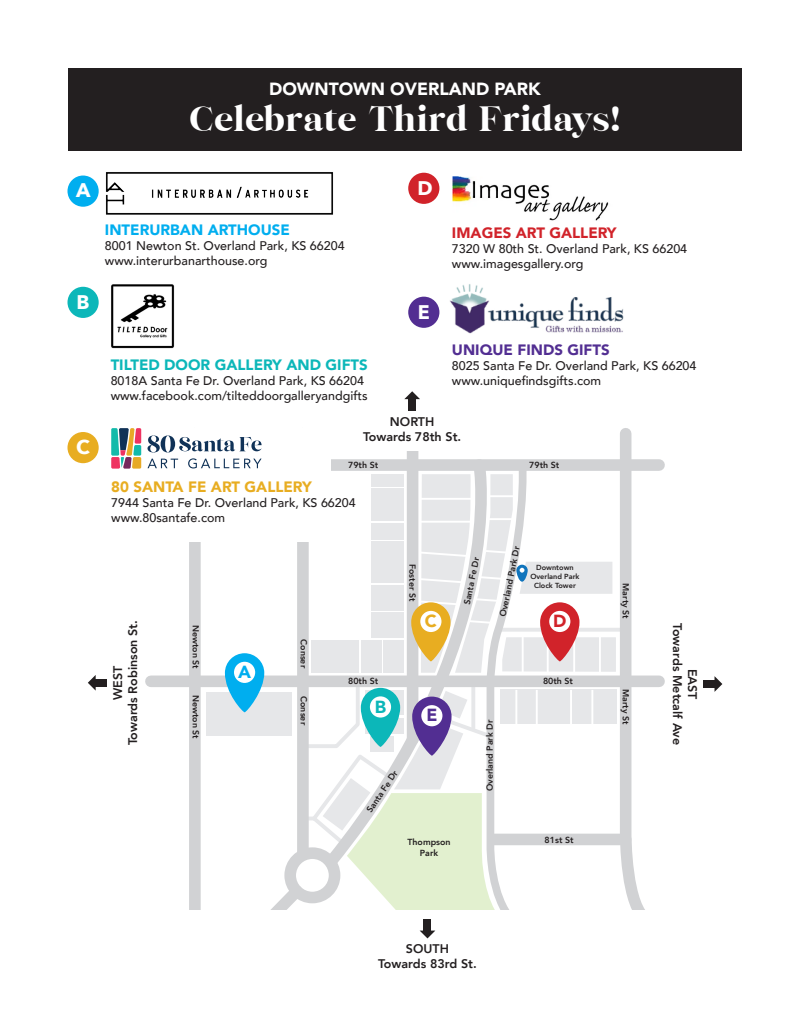
<style>
.page{position:relative;width:810px;height:1035px;background:#fff}
.page>*{position:absolute;margin:0;border:0;box-sizing:border-box;transform-origin:0 0}
.t1{font:37.5px "Poseidon Serif";letter-spacing:-.01em;color:#fff}
.t2{font:700 19.75px "Avenir Next";color:#fff}
.t3{font:900 17.5px "Avenir LT Std";color:#fff}
.t4{font:900 17.5px "Avenir";color:#e8ad21}
.t5{font:900 17.5px "Avenir";color:#d1232a}
.t6{font:900 17.5px "Avenir";color:#0cb7b9}
.t7{font:900 17.5px "Avenir";color:#00aeef}
.t8{font:900 17.5px "Avenir";color:#522e92}
.t9{font:900 15px "Avenir";color:#0cb7b9}
.t10{font:900 15px "Avenir";color:#e8ad21}
.t11{font:900 15px "Avenir";color:#00aeef}
.t12{font:900 15px "Avenir";color:#d1232a}
.t13{font:900 15px "Avenir";color:#522e92}
.t14{font:500 12.5px "Avenir";color:#231f20}
.t15{font:800 12.5px "Avenir";color:#231f20}
.t16{font:800 8.88px/10.6px "Avenir";color:#231f20;text-align:center}
.t17{font:800 7.38px/8.9px "Avenir";color:#231f20;text-align:center}
</style>
<div class="page">
<div style="left:703px;top:680px;width:12px;height:8px;background:#231f20"></div>
<svg style="left:715px;top:676px;width:7px;height:16px"></svg>
<div style="left:424px;top:919px;width:7px;height:12px;background:#231f20"></div>
<svg style="left:420px;top:931px;width:15px;height:7px"></svg>
<div style="left:96px;top:679px;width:11px;height:7px;background:#231f20"></div>
<svg style="left:88px;top:675px;width:8px;height:16px"></svg>
<div style="left:409px;top:399px;width:7px;height:12px;background:#231f20"></div>
<svg style="left:404px;top:391px;width:16px;height:8px"></svg>
<div style="left:68px;top:68px;width:674px;height:82px;background:#231f20"></div>
<img style="left:106px;top:172px;width:227px;height:43px">
<div style="left:67px;top:176px;width:32px;height:31px;background:#00aeef;border-radius:50%"></div>
<svg style="left:111px;top:428px;width:30px;height:41px"></svg>
<svg style="left:148px;top:428px;width:515px;height:482px"></svg>
<div style="left:67px;top:432px;width:32px;height:31px;background:#e8ad21;border-radius:50%"></div>
<img style="left:452px;top:176px;width:157px;height:45px">
<div style="left:408px;top:173px;width:31px;height:31px;background:#d1232a;border-radius:50%"></div>
<img style="left:439px;top:284px;width:185px;height:50px">
<div style="left:408px;top:297px;width:31px;height:31px;background:#522e92;border-radius:50%"></div>
<img style="left:111px;top:284px;width:64px;height:65px">
<div style="left:67px;top:287px;width:32px;height:31px;background:#0cb7b9;border-radius:50%"></div>
<svg style="left:412px;top:697px;width:40px;height:59px;background:#765ba6"></svg>
<div style="left:421px;top:705px;width:21px;height:21px;background:#fff;border-radius:50%"></div>
<p class="t3" style="left:269px;top:79px;width:273px">DOWNTOWN OVERLAND PARK</p>
<p class="t1" style="left:189px;top:98px;width:433px">Celebrate Third Fridays!</p>
<p class="t2" style="left:76px;top:173px;width:16px">A</p>
<p class="t2" style="left:77px;top:285px;width:15px">B</p>
<p class="t2" style="left:76px;top:430px;width:15px">C</p>
<p class="t11" style="left:105px;top:217px;width:186px">INTERURBAN ARTHOUSE</p>
<p class="t14" style="left:105px;top:235px;width:241px">8001 Newton St. Overland Park, KS 66204</p>
<p class="t14" style="left:105px;top:250px;width:164px">www.interurbanarthouse.org</p>
<p class="t9" style="left:111px;top:351px;width:259px">TILTED DOOR GALLERY AND GIFTS</p>
<p class="t14" style="left:111px;top:369px;width:255px">8018A Santa Fe Dr. Overland Park, KS 66204</p>
<p class="t14" style="left:111px;top:384px;width:259px">www.facebook.com/tilteddoorgalleryandgifts</p>
<p class="t2" style="left:417px;top:171px;width:17px">D</p>
<p class="t2" style="left:418px;top:295px;width:13px">E</p>
<p class="t12" style="left:452px;top:220px;width:166px">IMAGES ART GALLERY</p>
<p class="t14" style="left:452px;top:238px;width:237px">7320 W 80th St. Overland Park, KS 66204</p>
<p class="t14" style="left:452px;top:253px;width:133px">www.imagesgallery.org</p>
<p class="t13" style="left:452px;top:337px;width:159px">UNIQUE FINDS GIFTS</p>
<p class="t14" style="left:452px;top:355px;width:246px">8025 Santa Fe Dr. Overland Park, KS 66204</p>
<p class="t14" style="left:452px;top:370px;width:151px">www.uniquefindsgifts.com</p>
<p class="t15" style="left:390px;top:412px;width:46px">NORTH</p>
<p class="t15" style="left:363px;top:427px;width:100px">Towards 78th St.</p>
<p class="t16" style="left:348px;top:460px;width:32px">79th St</p>
<p class="t16" style="left:529px;top:460px;width:32px">79th St</p>
<p class="t10" style="left:111px;top:474px;width:202px">80 SANTA FE ART GALLERY</p>
<p class="t14" style="left:111px;top:492px;width:246px">7944 Santa Fe Dr. Overland Park, KS 66204</p>
<p class="t14" style="left:111px;top:507px;width:115px">www.80santafe.com</p>
<p class="t15" style="left:123px;top:745px;width:127px;rotate:-90deg">Towards Robinson St.</p>
<p class="t15" style="left:108px;top:700px;width:36px;rotate:-90deg">WEST</p>
<p class="t16" style="left:201px;top:625px;width:46px;rotate:90deg">Newton St</p>
<p class="t16" style="left:201px;top:695px;width:46px;rotate:90deg">Newton St</p>
<p class="t16" style="left:497px;top:615px;width:73px;rotate:-78deg">Overland Park Dr</p>
<p class="t16" style="left:461px;top:603px;width:50px;rotate:-78deg">Santa Fe Dr</p>
<p class="t16" style="left:418px;top:564px;width:39px;rotate:90deg">Foster St</p>
<p class="t17" style="left:530px;top:563px;width:51px">Downtown<br>Overland Park<br>Clock Tower</p>
<p class="t16" style="left:631px;top:583px;width:37px;rotate:90deg">Marty St</p>
<p class="t4" style="left:425px;top:606px;width:13px">C</p>
<p class="t5" style="left:553px;top:606px;width:15px">D</p>
<p class="t15" style="left:687px;top:623px;width:124px;rotate:90deg">Towards Metcalf Ave</p>
<p class="t16" style="left:309px;top:639px;width:30px;rotate:90deg">Conser</p>
<p class="t16" style="left:309px;top:696px;width:30px;rotate:90deg">Conser</p>
<p class="t7" style="left:238px;top:657px;width:14px">A</p>
<p class="t15" style="left:702px;top:669px;width:33px;rotate:90deg">EAST</p>
<p class="t16" style="left:348px;top:676px;width:32px">80th St</p>
<p class="t16" style="left:543px;top:676px;width:32px">80th St</p>
<p class="t16" style="left:631px;top:689px;width:37px;rotate:90deg">Marty St</p>
<p class="t6" style="left:375px;top:691px;width:13px">B</p>
<p class="t8" style="left:426px;top:700px;width:13px">E</p>
<p class="t16" style="left:484px;top:791px;width:73px;rotate:-90deg">Overland Park Dr</p>
<p class="t16" style="left:364px;top:808px;width:50px;rotate:-56deg">Santa Fe Dr</p>
<p class="t16" style="left:408px;top:837px;width:45px">Thompson<br>Park</p>
<p class="t16" style="left:545px;top:834px;width:30px">81st St</p>
<p class="t15" style="left:406px;top:939px;width:45px">SOUTH</p>
<p class="t15" style="left:378px;top:954px;width:100px">Towards 83rd St.</p>
</div>
